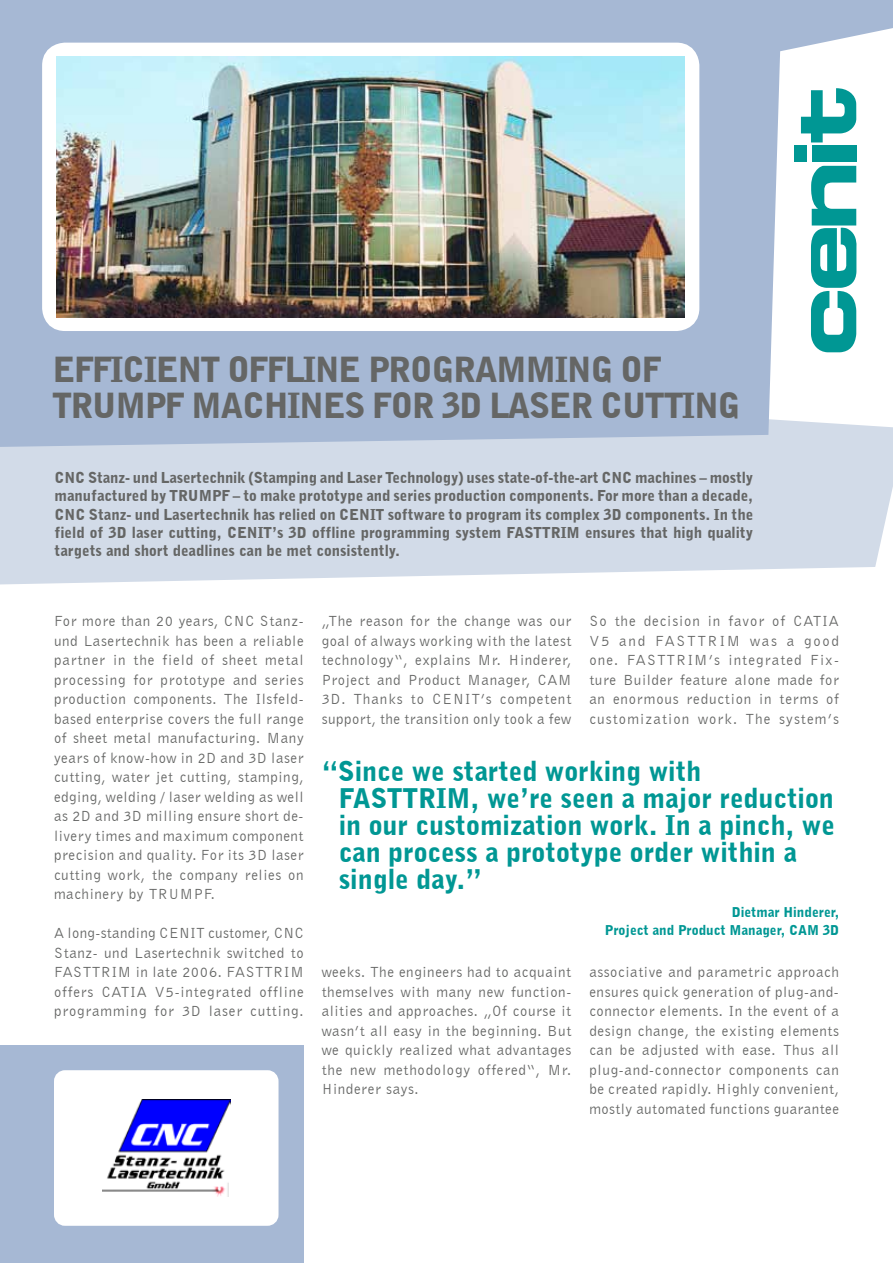
<style>
.page{position:relative;width:893px;height:1263px;background:#fff}
.page>*{position:absolute;margin:0;border:0;box-sizing:border-box;transform-origin:0 0}
.t1{font:900 34.5px/36px "Bell Gothic BT";letter-spacing:-.04em;color:#656665}
.t2{font:900 27px/27px "Bell Gothic BT";color:#009794}
.t3{font:15px/19.5px "Bell Gothic BT";letter-spacing:.04em;color:#656665;text-align:justify}
.t4{font:900 15px/18.3px "Bell Gothic BT";color:#656665;text-align:justify}
.t5{font:900 13.5px/18px "Bell Gothic BT";color:#009794}
</style>
<div class="page">
<svg style="left:0;top:420px;width:893px;height:164px;background:#d5dde9"></svg>
<svg style="left:0;top:201px;width:780px;height:246px;background:#aabbd5"></svg>
<svg style="left:0;top:0;width:893px;height:201px;fill:#a6b8d4"></svg>
<div style="left:794px;top:145px;width:12px;height:16px;background:#009794"></div>
<div style="left:812px;top:145px;width:44px;height:16px;background:#009794"></div>
<svg style="left:811px;top:166px;width:45px;height:186px"></svg>
<svg style="left:801px;top:88px;width:55px;height:54px"></svg>
<div style="left:0;top:1045px;width:304px;height:218px;background:#a6b8d4"></div>
<div style="left:42px;top:43px;width:657px;height:288px;border:12px solid #fff;border-radius:17px"></div>
<div style="left:59px;top:1075px;width:215px;height:146px;background:#fff;border-radius:7px"></div>
<img style="left:102px;top:1100px;width:128px;height:96px">
<div style="left:54px;top:1070px;width:225px;height:156px;border:9px solid #fff;border-radius:7px"></div>
<img style="left:57px;top:56px;width:628px;height:261px">
<h1 class="t1" style="left:52px;top:351px;width:689px">Efficie nt Offline Pro gramming o f<br>TRUM PF Machines fo r 3D Laser Cutting</h1>
<p class="t4" style="left:55px;top:468px;width:11px">CNC</p>
<p class="t4" style="left:88px;top:468px;width:524px">Stanz- und Lasertechnik (Stamping and Laser Technology) uses state-of-the-art CNC</p>
<p class="t4" style="left:55px;top:468px;width:700px;text-indent:580px">machines – mostly manufactured by TRUM PF – to make prototype and series production components. For more than a decade, CNC</p>
<p class="t4" style="left:89px;top:505px;width:280px">Stanz- und Lasertechnik has relied on C ENIT</p>
<p class="t4" style="left:55px;top:505px;width:700px;text-indent:333px">software to program its complex 3D components. In the field of 3D laser cutting, C ENIT’s 3D offline programming system FASTTRIM</p>
<p class="t4" style="left:585px;top:523px;width:170px">ensures that high quality</p>
<p class="t4" style="left:55px;top:542px;width:347px">targets and short deadlines can be met consistently.</p>
<p class="t3" style="left:54px;top:611px;width:251px">For more than 20 years, CNC Stanz&shy;und Lasertechnik has been a reliable partner in the field of sheet metal processing for prototype and series production components. The Ilsfeld&shy;based enterprise covers the full range of sheet metal manufacturing. Many years of know-how in 2D and 3D laser cutting, water jet cutting, stamping, edging, welding / laser welding as well as 2D and 3D milling ensure short de&shy;livery times and maximum component precision and quality. For its 3D laser cutting work, the company relies on machinery by TRUMPF.</p>
<p class="t3" style="left:54px;top:923px;width:251px">A long-standing CENIT customer, CNC Stanz- und Lasertechnik switched to FASTTRIM in late 2006. FASTTRIM offers CATIA V5-integrated offline programming for 3D laser cutting.</p>
<p class="t3" style="left:322px;top:611px;width:251px">„The reason for the change was our goal of always working with the latest technology“, explains Mr. Hinderer, Project and Product Manager, CAM 3D. Thanks to CENIT’s competent support, the transition only took a few</p>
<p class="t3" style="left:589px;top:611px;width:251px">So the decision in favor of CATIA V5 and FASTTRIM was a good one. FASTTRIM’s integrated Fix&shy;ture Builder feature alone made for an enormous reduction in terms of customization work. The system’s</p>
<h2 class="t2" style="left:339px;top:757px;width:364px;text-indent:-17px">“Since we started working with<br>FASTTRIM</h2>
<h2 class="t2" style="left:339px;top:784px;width:498px;text-indent:132px">, we’re seen a major reduction in our customization work. In a pinch, we can process a prototype order within a single day.”</h2>
<p class="t5" style="left:605px;top:903px;width:236px;text-indent:127px">Dietmar H inderer,<br>Project and Product M anager, CAM</p>
<p class="t5" style="left:823px;top:921px;width:18px">3D</p>
<p class="t3" style="left:322px;top:962px;width:251px">weeks. The engineers had to acquaint themselves with many new function&shy;alities and approaches. „Of course it wasn’t all easy in the beginning. But we quickly realized what advantages the new methodology offered“, Mr.<br>Hinderer says.</p>
<p class="t3" style="left:589px;top:962px;width:251px">associative and parametric approach ensures quick generation of plug-and&shy;connector elements. In the event of a design change, the existing elements can be adjusted with ease. Thus all plug-and-connector components can be created rapidly. Highly convenient, mostly automated functions guarantee</p>
</div>
